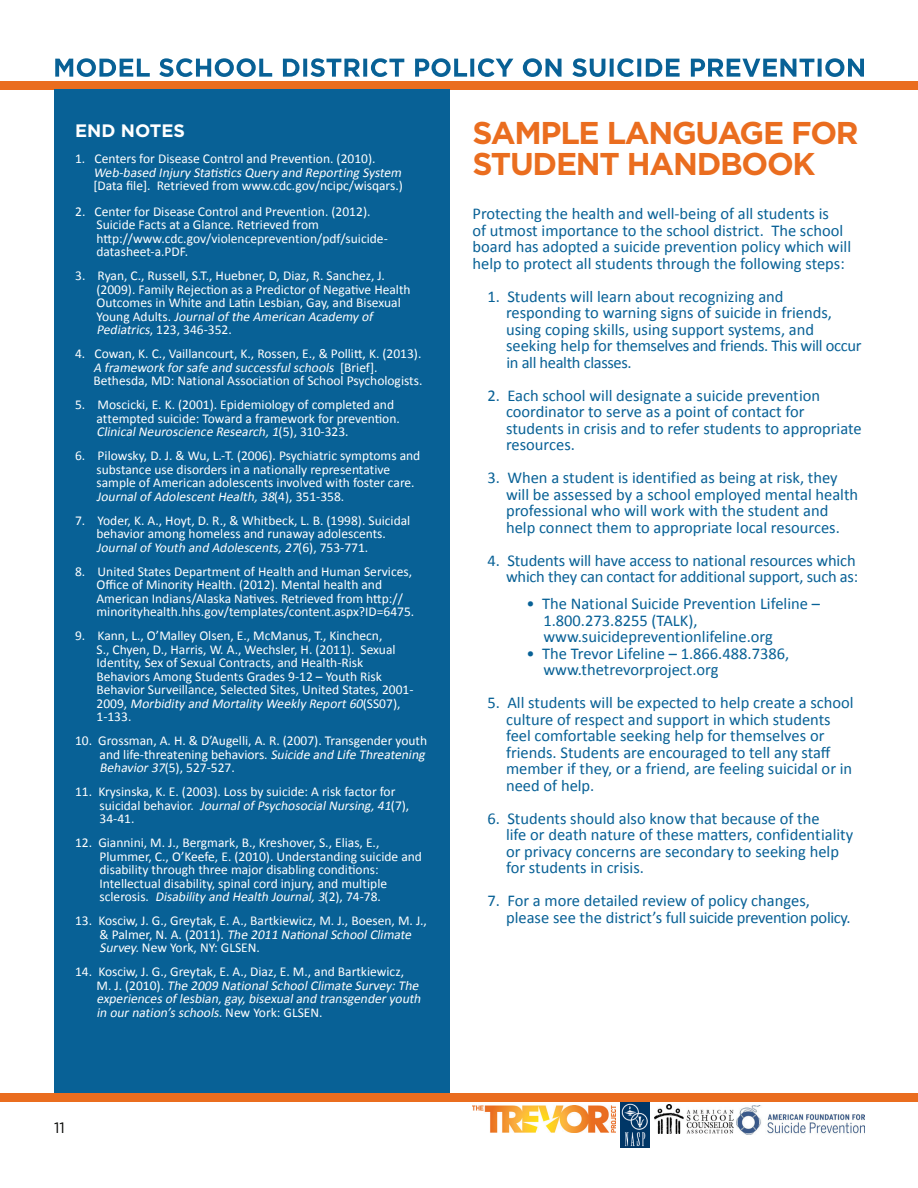
<style>
.page{position:relative;width:918px;height:1188px;background:#fff}
.page>*{position:absolute;margin:0;border:0;box-sizing:border-box;transform-origin:0 0}
.t1{font:700 31.5px/31.5px "Gotham";letter-spacing:-.04em;color:#ea6d1f}
.t2{font:700 18px "Gotham";color:#fff}
.t3{font:16.5px/16.5px "Calibri";color:#086196}
.t4{font:15px "Gotham";color:#040503}
.t5{font:13.5px/13.5px "Calibri";color:#fff}
.t6{font:italic 13.5px/13.5px "Calibri";color:#fff}
.s1{font-style:italic}
.s2{font-style:normal}
</style>
<div class="page">
<svg style="left:55px;top:58px;width:809px;height:19px"></svg>
<img style="left:655px;top:1105px;width:78px;height:29px">
<img style="left:473px;top:1105px;width:142px;height:27px">
<img style="left:621px;top:1102px;width:29px;height:46px">
<img style="left:736px;top:1105px;width:128px;height:29px">
<div style="left:0;top:81px;width:918px;height:9px;background:#ea6d1f"></div>
<div style="left:0;top:1093px;width:918px;height:9px;background:#ea6d1f"></div>
<div style="left:54px;top:90px;width:395px;height:1003px;background:#086196"></div>
<h2 class="t2" style="left:75px;top:119px;width:111px">END NOTES</h2>
<p class="t5" style="left:75px;top:152px;width:302px">1. Centers for Disease Control and Prevention. (2010).</p>
<p class="t6" style="left:93px;top:166px;width:312px">Web-based Injury StatisticsQuery and Reporting System</p>
<p class="t5" style="left:93px;top:179px;width:311px">[Data file]. Retrieved from www.cdc.gov/ncipc/wisqars.)</p>
<p class="t5" style="left:97px;top:205px;width:293px;text-indent:-21px">2. Center for Disease Control and Prevention. (2012).<br>Suicide Facts at a Glance. Retrieved from http://www.cdc.gov/violenceprevention/pdf/suicide&shy;datasheet-a.PDF.</p>
<p class="t5" style="left:97px;top:269px;width:316px;text-indent:-21px">3. Ryan, C., Russell, S.T., Huebner, D, Diaz, R. Sanchez, J. (2009). Family Rejection as a Predictor of Negative Health Outcomes in White and Latin Lesbian, Gay, and Bisexual Yo u n g A d u l t s . <span class="s1">Journalofthe American Academy of Pediatrics</span>, 123, 346-352.</p>
<p class="t5" style="left:93px;top:347px;width:331px;text-indent:-18px">4. Cowan, K. C., Vaillancourt, K., Rossen, E., &amp; Pollitt, K. (2013).<br><span class="s1">A framework forsafe and successfulschools</span> [ B r i e f] .<br>Bethesda, MD: National Association of School Psychologists.</p>
<p class="t5" style="left:97px;top:398px;width:305px;text-indent:-21px">5. Moscicki, E. K. (2001). Epidemiology of completed and attempted suicide: Toward a framework for prevention.<br><span class="s1">ClinicalNeuroscience Research,1</span>( 5 ) , 3 1 0 - 3 2 3 .</p>
<p class="t5" style="left:97px;top:449px;width:325px;text-indent:-21px">6. Pilowsky, D. J. &amp; Wu, L.-T. (2006). Psychiatric symptoms and substance use disorders in a nationally representative sample of American adolescents involved with foster care.<br><span class="s1">JournalofAdolescentHealth,38</span>( 4 ) , 3 5 1 - 3 5 8 .</p>
<p class="t5" style="left:97px;top:514px;width:315px;text-indent:-21px">7. Yoder, K. A., Hoyt, D. R., &amp; Whitbeck, L. B. (1998). Suicidal behavior among homeless and runaway adolescents.<br><span class="s1">JournalofYouth and Adolescents,27</span>( 6 ) , 7 5 3 - 7 7 1 .</p>
<p class="t5" style="left:97px;top:565px;width:319px;text-indent:-21px">8. United States Department of Health and Human Services, Office of Minority Health. (2012). Mental health and American Indians/Alaska Natives. Retrieved from http:// minorityhealth.hhs.gov/templates/content.aspx?ID=6475.</p>
<p class="t5" style="left:97px;top:629px;width:319px;text-indent:-21px">9. Kann, L., O’Malley Olsen, E., McManus, T., Kinchecn,<br>S., Chyen, D., Harris, W. A., Wechsler, H. (2011). Sexual Identity, Sex of Sexual Contracts, and Health-Risk Behaviors Among Students Grades 9-12 – Youth Risk Behavior Surveillance, Selected Sites, United States, 2001- 2 0 0 9 , <span class="s1">Morbidity and Mortality Weekly Report60</span>( S S 0 7 ) , 1-133.</p>
<p class="t5" style="left:100px;top:734px;width:330px;text-align:justify;text-indent:-24px">10. Grossman, A. H. &amp; D’Augelli, A. R. (2007). Transgender youth and life-threatening behaviors. <span class="s1">Suicide and Life Threatening Behavior37</span>(5), 527-527.</p>
<p class="t5" style="left:100px;top:785px;width:311px;text-indent:-24px">11. Krysinska, K. E. (2003). Loss by suicide: A risk factor for<br>s u i c i d a l b e h a v i o r. <span class="s1">JournalofPsychosocialNursing,41</span>( 7 ) ,<br>34-41.</p>
<p class="t5" style="left:100px;top:836px;width:324px;text-indent:-24px">12. Giannini, M. J., Bergmark, B., Kreshover, S., Elias, E., Plummer, C., O’Keefe, E. (2010). Understanding suicide and disability through three major disabling conditions:<br>Intellectual disability, spinal cord injury, and multiple<br>sc l e ros i s . <span class="s1">Disability and Health Journal,3</span>( 2 ), 74-78 .</p>
<p class="t5" style="left:100px;top:914px;width:329px;text-indent:-24px">13. Kosciw, J. G., Greytak, E. A., Bartkiewicz, M. J., Boesen, M. J., &amp; P a l m e r, N . A . ( 2 0 1 1 ) . <span class="s1">The 2011 NationalSchoolClimate<br>Survey.</span>New York, NY: GLSEN.</p>
<p class="t6" style="left:96px;top:965px;width:329px;text-indent:-21px"><span class="s2">14. Kosciw, J. G., Greytak, E. A., Diaz, E. M., and Bartkiewicz,<br>M . J . ( 2 0 1 0 ) .</span> The 2009 NationalSchoolClimate Survey:The experiencesoflesbian,gay,bisexualand transgenderyouth in ournation’sschools.<span class="s2">N e w Yo r k : G LS E N .</span></p>
<p class="t4" style="left:54px;top:1118px;width:12px">11</p>
<h1 class="t1" style="left:472px;top:117px;width:388px">SAMPLE LANGUAGE FOR<br>STUDENT HANDBOOK</h1>
<p class="t3" style="left:472px;top:206px;width:380px">Protecting the health and well-being of all students is<br>of utmost importance to the school district. The school board has adopted a suicide prevention policy which will help to protect all students through the following steps:</p>
<p class="t3" style="left:506px;top:288px;width:357px;text-indent:-19px">1. Students will learn about recognizing and responding to warning signs of suicide in friends, using coping skills, using support systems, and seeking help for themselves and friends. This will occur in all health classes.</p>
<p class="t3" style="left:506px;top:387px;width:357px;text-indent:-19px">2. Each school will designate a suicide prevention coordinator to serve as a point of contact for students in crisis and to refer students to appropriate resources.</p>
<p class="t3" style="left:506px;top:470px;width:354px;text-indent:-19px">3. When a student is identified as being at risk, they will be assessed by a school employed mental health professional who will work with the student and help connect them to appropriate local resources.</p>
<p class="t3" style="left:487px;top:552px;width:372px;text-align:right">4. Students will have access to national resources which which they can contact for additional support, such as:</p>
<p class="t3" style="left:543px;top:596px;width:278px;text-indent:-17px">• The National Suicide Prevention Lifeline –<br>1.800.273.8255 (TALK), www.suicidepreventionlifeline.org</p>
<p class="t3" style="left:543px;top:645px;width:247px;text-indent:-17px">• The Trevor Lifeline – 1.866.488.7386, www.thetrevorproject.org</p>
<p class="t3" style="left:506px;top:695px;width:349px;text-indent:-19px">5. All students will be expected to help create a school culture of respect and support in which students feel comfortable seeking help for themselves or friends. Students are encouraged to tell any staff member if they, or a friend, are feeling suicidal or in need of help.</p>
<p class="t3" style="left:506px;top:810px;width:349px;text-indent:-19px">6. Students should also know that because of the<br>life or death nature of these matters, confidentiality or privacy concerns are secondary to seeking help for students in crisis.</p>
<p class="t3" style="left:506px;top:893px;width:346px;text-indent:-19px">7. For a more detailed review of policy changes, please see the district’s full suicide prevention policy.</p>
</div>
